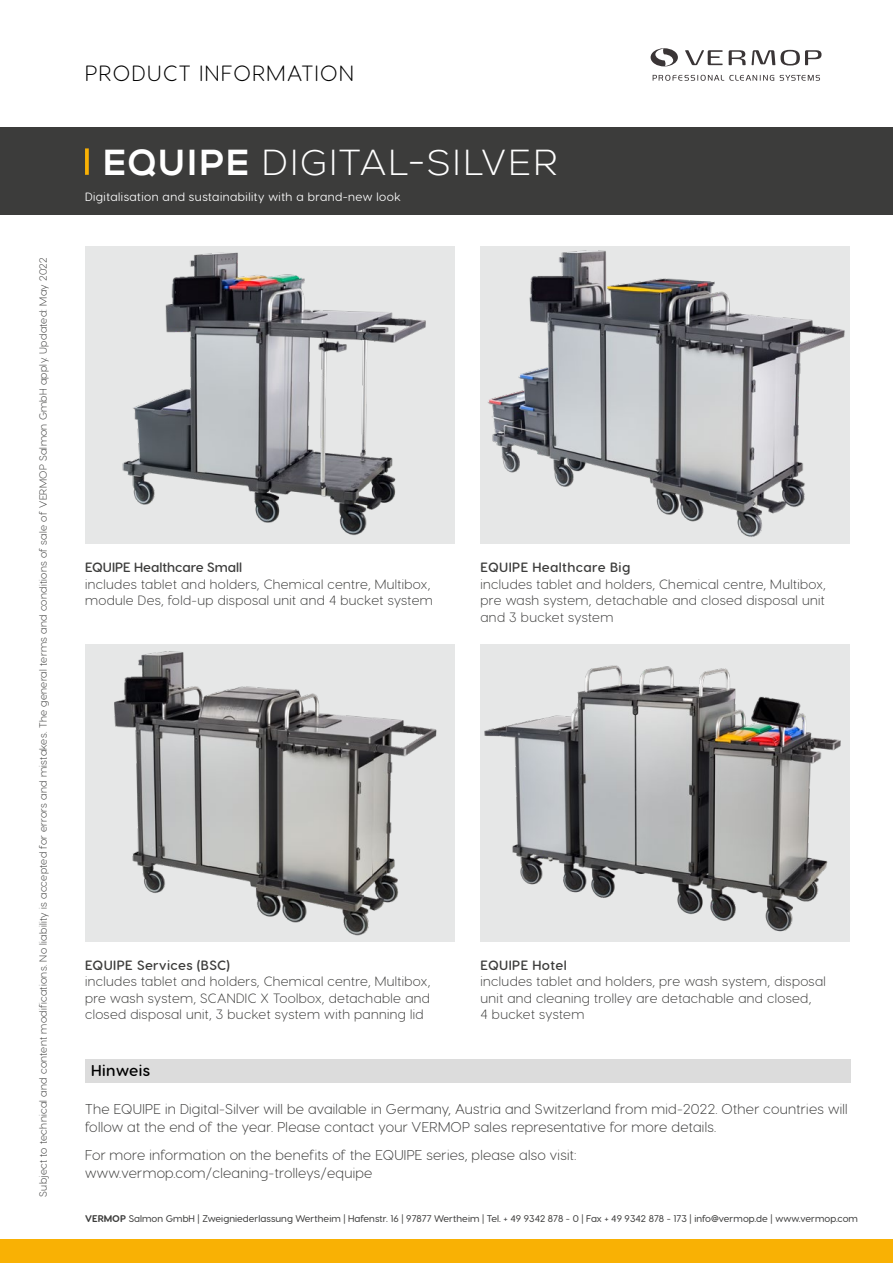
<style>
.page{position:relative;width:893px;height:1263px;background:#fff}
.page>*{position:absolute;margin:0;border:0;box-sizing:border-box;transform-origin:0 0}
.t1{font:300 36px "Nexa";letter-spacing:.045em;color:#fff}
.t2{font:300 22.05px "Visby Round CF";letter-spacing:.07em;color:#000}
.t3{font:600 15.75px "Visby Round CF";letter-spacing:.03em;color:#000}
.t4{font:300 14.25px/18.8px "Visby Round CF";letter-spacing:.02em;color:#3c3c3b}
.t5{font:300 13.5px/16.5px "Visby Round CF";letter-spacing:.03em;color:#3c3c3b}
.t6{font:600 13.5px "Visby Round CF";letter-spacing:.02em;color:#3c3c3b}
.t7{font:600 13.5px "Visby Round CF";color:#3c3c3b}
.t8{font:12px "Visby Round CF";letter-spacing:.04em;color:#fff}
.t9{font:300 10.5px "Visby Round CF";letter-spacing:.03em;color:#3c3c3b}
.t10{font:500 9.75px "Visby Round CF";letter-spacing:.005em;color:#3c3c3b}
.s1{font-family:"Nexa X Bold";font-weight:400}
.s2{font-weight:700}
</style>
<div class="page">
<div style="left:0;top:128px;width:893px;height:87px;background:#3c3c3b"></div>
<img style="left:85px;top:247px;width:370px;height:297px">
<img style="left:480px;top:247px;width:370px;height:297px">
<img style="left:85px;top:644px;width:370px;height:298px">
<img style="left:480px;top:644px;width:370px;height:298px">
<div style="left:0;top:1239px;width:893px;height:24px;background:#f9b104"></div>
<svg style="left:85px;top:148px;width:4px;height:27px"></svg>
<div style="left:85px;top:1059px;width:765px;height:23px;background:#dcdcdc"></div>
<svg style="left:752px;top:50px;width:69px;height:16px"></svg>
<svg style="left:729px;top:50px;width:17px;height:15px"></svg>
<svg style="left:685px;top:50px;width:38px;height:15px"></svg>
<svg style="left:653px;top:75px;width:167px;height:6px"></svg>
<svg style="left:651px;top:48px;width:27px;height:18px"></svg>
<p class="t9" style="left:36px;top:1197px;width:941px;rotate:-90deg">Subject to technical and content modifications. No liability is accepted for errors and mistakes. The general terms and conditions of sale of VERMOP Salmon GmbH apply. Updated: May 2022</p>
<h2 class="t2" style="left:85px;top:59px;width:270px">PRODUCT INFORMATION</h2>
<h1 class="t1" style="left:102px;top:141px;width:457px"><span class="s1">EQUIPE</span> DIGITAL-SILVER</h1>
<p class="t8" style="left:85px;top:189px;width:317px">Digitalisation and sustainability with a brand-new look</p>
<p class="t7" style="left:85px;top:559px;width:159px">EQUIPE Healthcare Small</p>
<p class="t5" style="left:85px;top:575px;width:349px">includes tablet and holders, Chemical centre, Multibox, module Des, fold-up disposal unit and 4 bucket system</p>
<p class="t6" style="left:480px;top:559px;width:151px">EQUIPE Healthcare Big</p>
<p class="t5" style="left:480px;top:575px;width:347px;text-align:justify">includes tablet and holders, Chemical centre, Multibox, pre wash system, detachable and closed disposal unit and 3 bucket system</p>
<p class="t6" style="left:85px;top:956px;width:147px">EQUIPE Services (BSC)</p>
<p class="t5" style="left:85px;top:973px;width:347px;text-align:justify">includes tablet and holders, Chemical centre, Multibox, pre wash system, SCANDIC X Toolbox, detachable and closed disposal unit, 3 bucket system with panning lid</p>
<p class="t3" style="left:91px;top:1060px;width:61px">Hinweis</p>
<p class="t6" style="left:480px;top:956px;width:88px">EQUIPE Hotel</p>
<p class="t5" style="left:480px;top:973px;width:347px">includes tablet and holders, pre wash system, disposal unit and cleaning trolley are detachable and closed,<br>4 bucket system</p>
<p class="t4" style="left:85px;top:1099px;width:764px">The EQUIPE in Digital-Silver will be available in Germany, Austria and Switzerland from mid-2022. Other countries will follow at the end of the year. Please contact your VERMOP sales representative for more details.</p>
<p class="t4" style="left:85px;top:1145px;width:493px">For more information on the benefits of the EQUIPE series, please also visit: www.vermop.com/cleaning-trolleys/equipe</p>
<p class="t10" style="left:85px;top:1212px;width:774px"><span class="s2">VERMOP</span> Salmon GmbH | Zweigniederlassung Wertheim | Hafenstr. 16 | 97877 Wertheim | Tel. + 49 9342 878 - 0 | Fax + 49 9342 878 - 173 | info@vermop.de | www.vermop.com</p>
</div>
